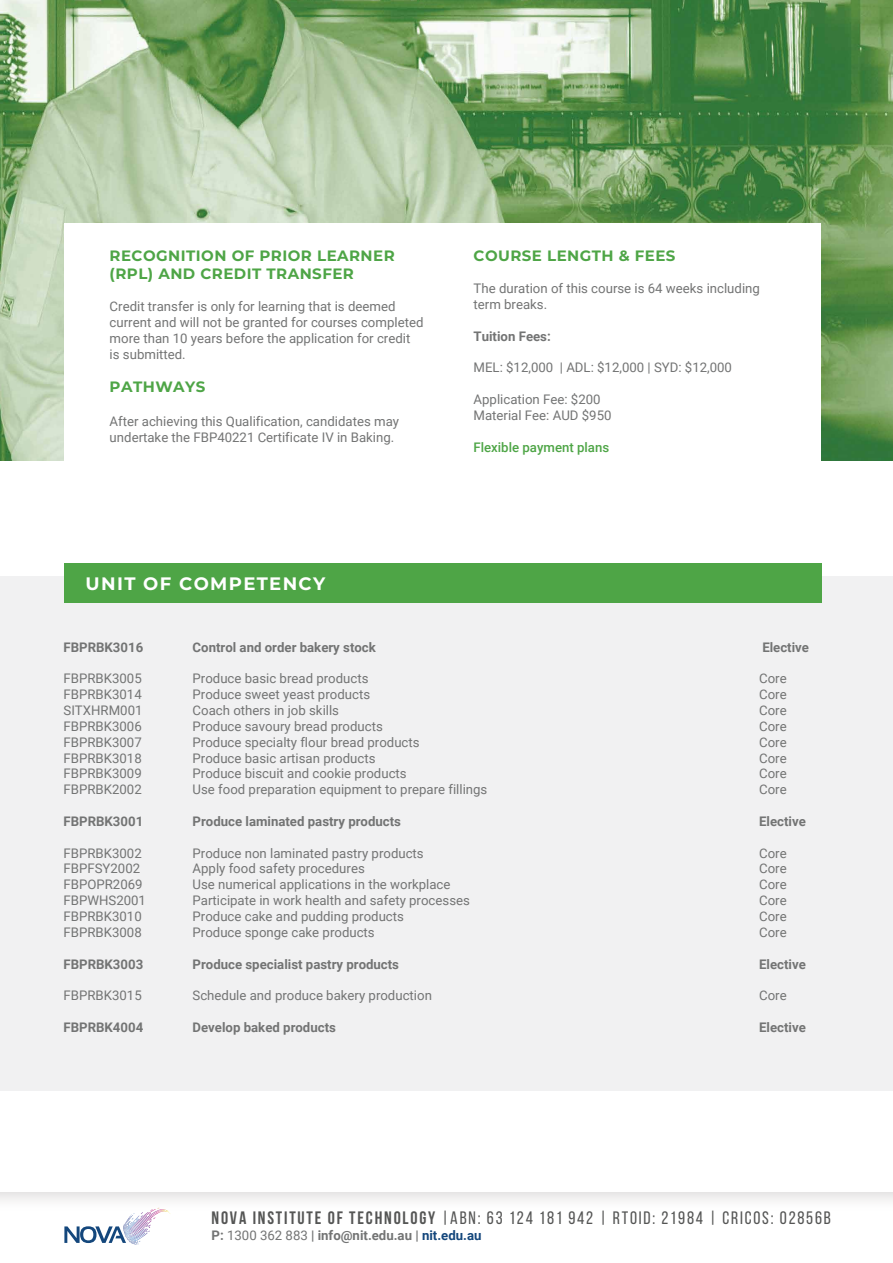
<style>
.page{position:relative;width:893px;height:1263px;background:#fff}
.page>*{position:absolute;margin:0;border:0;box-sizing:border-box;transform-origin:0 0}
.t1{font:18px "Bebas Neue";letter-spacing:.1em;color:#555655}
.t2{font:700 18px "Montserrat";letter-spacing:.075em;color:#fff}
.t3{font:700 15px/18px "Montserrat";letter-spacing:.03em;color:#4ea546}
.t4{font:13.2px/15.9px "Roboto";color:#737474}
.t5{font:700 13.2px "Roboto";color:#737474}
.t6{font:500 13.2px "Roboto";color:#4ea546}
.s1{font-weight:700}
.s2{font-weight:400}
.s3{color:#14477c}
</style>
<div class="page">
<img style="left:0;top:0;width:893px;height:461px">
<div style="left:0;top:576px;width:893px;height:514px;background:#f1f1f2"></div>
<div style="left:64px;top:223px;width:757px;height:267px;background:#fff"></div>
<div style="left:64px;top:563px;width:758px;height:40px;background:#4ea546"></div>
<div style="left:0;top:1192px;width:893px;height:21px;background:linear-gradient(to right,#f5f4f4,#f7f6f6)"></div>
<svg style="left:64px;top:1206px;width:107px;height:39px"></svg>
<p class="t3" style="left:110px;top:246px;width:287px">RECOGNITION OF PRIOR LEARNER (RPL) AND CREDIT TRANSFER</p>
<p class="t4" style="left:110px;top:298px;width:315px">Credit transfer is only for learning that is deemed current and will not be granted for courses completed more than 10 years before the application for credit is submitted.</p>
<p class="t3" style="left:110px;top:377px;width:97px">PATHWAYS</p>
<p class="t4" style="left:110px;top:413px;width:291px">After achieving this Qualification, candidates may undertake the FBP40221 Certificate IV in Baking.</p>
<h1 class="t2" style="left:86px;top:571px;width:241px">UNIT OF COMPETENCY</h1>
<p class="t3" style="left:474px;top:246px;width:203px">COURSE LENGTH &amp; FEES</p>
<p class="t4" style="left:474px;top:280px;width:288px">The duration of this course is 64 weeks including term breaks.</p>
<p class="t5" style="left:474px;top:327px;width:79px">Tuition Fees:</p>
<p class="t4" style="left:474px;top:359px;width:260px">MEL: $12,000 | ADL: $12,000 | SYD: $12,000</p>
<p class="t4" style="left:474px;top:391px;width:139px">Application Fee: $200<br>Material Fee: AUD $950</p>
<p class="t6" style="left:474px;top:438px;width:137px">Flexible payment plans</p>
<p class="t5" style="left:64px;top:638px;width:81px">FBPRBK3016</p>
<p class="t4" style="left:64px;top:670px;width:80px;text-align:justify">FBPRBK3005<br>FBPRBK3014<br>SITXHRM001<br>FBPRBK3006<br>FBPRBK3007<br>FBPRBK3018<br>FBPRBK3009<br>FBPRBK2002</p>
<p class="t5" style="left:64px;top:812px;width:81px">FBPRBK3001</p>
<p class="t4" style="left:64px;top:844px;width:84px">FBPRBK3002<br>FBPFSY2002<br>FBPOPR2069<br>FBPWHS2001<br>FBPRBK3010<br>FBPRBK3008</p>
<p class="t5" style="left:64px;top:955px;width:81px">FBPRBK3003</p>
<p class="t4" style="left:64px;top:987px;width:80px">FBPRBK3015</p>
<p class="t5" style="left:64px;top:1018px;width:81px">FBPRBK4004</p>
<p class="t5" style="left:193px;top:638px;width:185px">Control and order bakery stock</p>
<p class="t4" style="left:193px;top:670px;width:296px">Produce basic bread products<br>Produce sweet yeast products<br>Coach others in job skills<br>Produce savoury bread products<br>Produce specialty flour bread products<br>Produce basic artisan products<br>Produce biscuit and cookie products<br>Use food preparation equipment to prepare fillings</p>
<p class="t5" style="left:193px;top:812px;width:210px">Produce laminated pastry products</p>
<p class="t4" style="left:193px;top:844px;width:279px">Produce non laminated pastry products<br>Apply food safety procedures<br>Use numerical applications in the workplace Participate in work health and safety processes Produce cake and pudding products<br>Produce sponge cake products</p>
<p class="t5" style="left:193px;top:955px;width:208px">Produce specialist pastry products</p>
<p class="t4" style="left:193px;top:987px;width:241px">Schedule and produce bakery production</p>
<p class="t5" style="left:193px;top:1018px;width:145px">Develop baked products</p>
<p class="t5" style="left:762px;top:638px;width:48px">Elective</p>
<p class="t4" style="left:759px;top:670px;width:29px;text-align:justify">Core Core Core Core Core Core Core Core</p>
<p class="t5" style="left:759px;top:812px;width:48px">Elective</p>
<p class="t4" style="left:759px;top:844px;width:29px;text-align:justify">Core Core Core Core Core Core</p>
<p class="t5" style="left:759px;top:955px;width:48px">Elective</p>
<p class="t4" style="left:759px;top:987px;width:29px">Core</p>
<p class="t5" style="left:759px;top:1018px;width:48px">Elective</p>
<h1 class="t1" style="left:212px;top:1208px;width:621px"><span class="s1">NOVA INSTITUTE OF TECHNOLOGY</span> |ABN: 63 124 181 942 | RTOID: 21984 | CRICOS: 02856B</h1>
<p class="t5" style="left:212px;top:1226px;width:271px">P: <span class="s2">1300 362 883</span> | info@nit.edu.au | <span class="s3">nit.edu.au</span></p>
</div>
